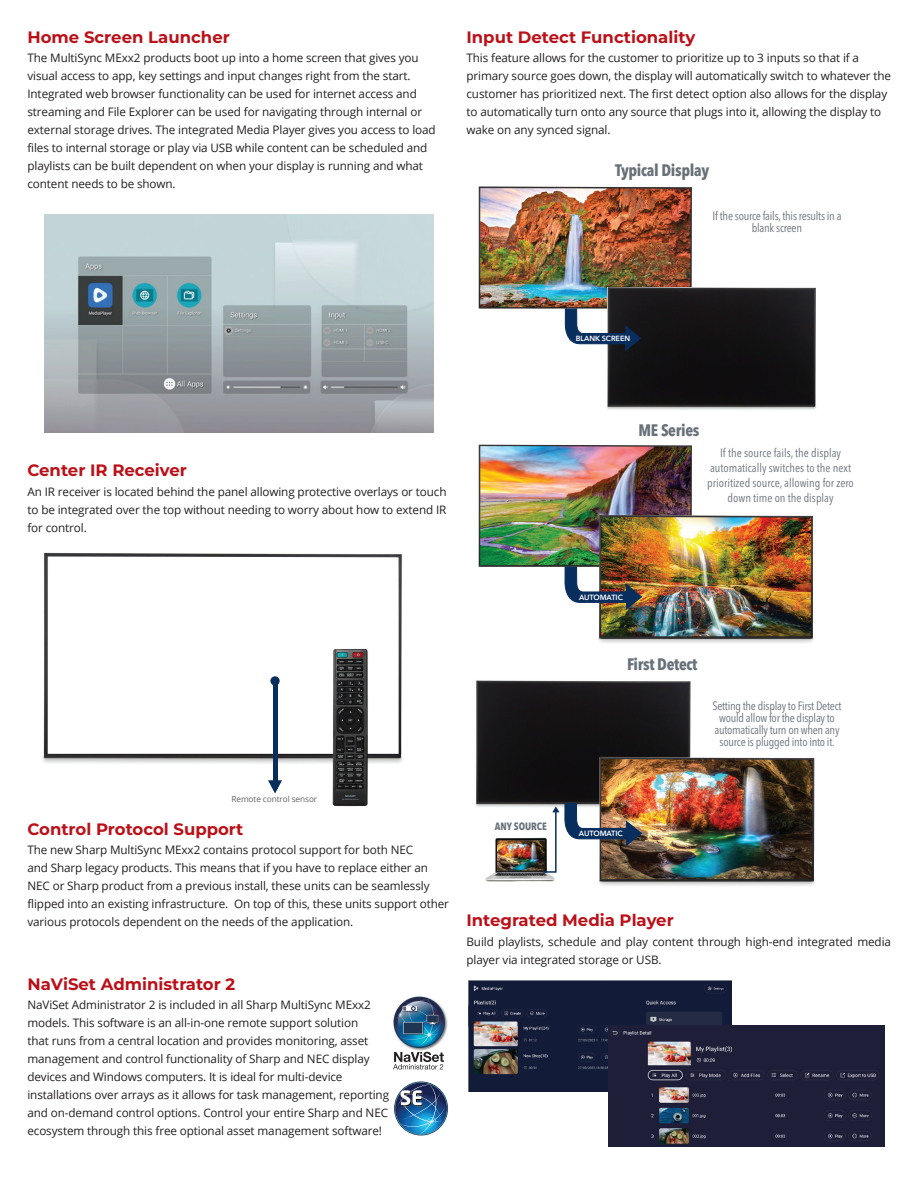
<style>
.page{position:relative;width:918px;height:1188px;background:#fff}
.page>*{position:absolute;margin:0;border:0;box-sizing:border-box;transform-origin:0 0}
.t1{font:700 16.5px "Montserrat";color:#bb1018}
.t2{font:700 condensed 16.5px "Avenir Next LT Pro";letter-spacing:-.02em;color:#687179}
.t3{font:condensed 12px/12px "Avenir Next LT Pro";letter-spacing:-.02em;color:#687179;text-align:center}
.t4{font:condensed 12px/15px "Avenir Next LT Pro";color:#687179;text-align:center}
.t5{font:11.7px/18px "Open Sans";letter-spacing:-.01em;color:#231f20}
.t6{font:700 condensed 10.5px "Avenir Next LT Pro";color:#687179}
.t7{font:8.25px "Open Sans";letter-spacing:-.01em;color:#636366}
.t8{font:600 7.5px "Avenir Next LT Pro";letter-spacing:-.01em;color:#fff}
.t9{font:600 7.35px "Avenir Next LT Pro";letter-spacing:-.01em;color:#fff}
</style>
<div class="page">
<img style="left:469px;top:980px;width:263px;height:111px">
<img style="left:608px;top:1025px;width:276px;height:121px">
<img style="left:475px;top:680px;width:216px;height:127px">
<img style="left:580px;top:746px;width:235px;height:140px">
<img style="left:485px;top:837px;width:70px;height:45px">
<img style="left:542px;top:803px;width:100px;height:70px">
<img style="left:498px;top:841px;width:46px;height:29px">
<img style="left:479px;top:445px;width:213px;height:122px">
<img style="left:568px;top:507px;width:246px;height:136px">
<img style="left:564px;top:566px;width:79px;height:44px">
<img style="left:479px;top:186px;width:213px;height:123px">
<img style="left:608px;top:288px;width:208px;height:122px">
<svg style="left:565px;top:308px;width:76px;height:43px"></svg>
<img style="left:393px;top:996px;width:55px;height:56px">
<svg style="left:393px;top:1052px;width:51px;height:18px"></svg>
<svg style="left:394px;top:1082px;width:54px;height:54px"></svg>
<img style="left:42px;top:552px;width:361px;height:255px">
<hr style="left:273px;top:683px;width:4px;height:106px;background:#082e5e">
<svg style="left:270px;top:676px;width:10px;height:10px"></svg>
<svg style="left:268px;top:780px;width:14px;height:14px"></svg>
<img style="left:45px;top:214px;width:389px;height:219px">
<h3 class="t1" style="left:27px;top:25px;width:204px">Home Screen Launcher</h3>
<p class="t5" style="left:27px;top:49px;width:410px">The MultiSync MExx2 products boot up into a home screen that gives you visual access to app, key settings and input changes right from the start.<br>Integrated web browser functionality can be used for internet access and streaming and File Explorer can be used for navigating through internal or external storage drives. The integrated Media Player gives you access to load files to internal storage or play via USB while content can be scheduled and playlists can be built dependent on when your display is running and what content needs to be shown.</p>
<h3 class="t1" style="left:466px;top:25px;width:230px">Input Detect Functionality</h3>
<p class="t5" style="left:466px;top:49px;width:426px">This feature allows for the customer to prioritize up to 3 inputs so that if a primary source goes down, the display will automatically switch to whatever the customer has prioritized next. The first detect option also allows for the display to automatically turn onto any source that plugs into it, allowing the display to wake on any synced signal.</p>
<p class="t2" style="left:615px;top:160px;width:96px">Typical Display</p>
<p class="t3" style="left:712px;top:209px;width:131px">If the source fails, this results in a blank screen</p>
<p class="t9" style="left:576px;top:334px;width:56px">BLANK SCREEN</p>
<h3 class="t1" style="left:27px;top:459px;width:161px">Center IR Receiver</h3>
<p class="t5" style="left:27px;top:482px;width:421px;text-align:justify">An IR receiver is located behind the panel allowing protective overlays or touch to be integrated over the top without needing to worry about how to extend IR for control.</p>
<p class="t2" style="left:639px;top:420px;width:62px">ME Series</p>
<p class="t4" style="left:707px;top:445px;width:148px">If the source fails, the display automatically switches to the next prioritized source, allowing for zero down time on the display</p>
<p class="t8" style="left:579px;top:593px;width:45px">AUTOMATIC</p>
<p class="t2" style="left:627px;top:654px;width:72px">First Detect</p>
<p class="t3" style="left:712px;top:699px;width:131px">Setting the display to First Detect would allow for the display to automatically turn on when any source is plugged into into it.</p>
<p class="t7" style="left:232px;top:793px;width:87px">Remote control sensor</p>
<h3 class="t1" style="left:27px;top:817px;width:218px">Control Protocol Support</h3>
<p class="t5" style="left:27px;top:840px;width:423px">The new Sharp MultiSync MExx2 contains protocol support for both NEC<br>and Sharp legacy products. This means that if you have to replace either an NEC or Sharp product from a previous install, these units can be seamlessly flipped into an existing infrastructure. On top of this, these units support other various protocols dependent on the needs of the application.</p>
<h3 class="t1" style="left:27px;top:972px;width:209px">NaViSet Administrator 2</h3>
<p class="t5" style="left:27px;top:996px;width:363px">NaViSet Administrator 2 is included in all Sharp MultiSync MExx2 models. This software is an all-in-one remote support solution<br>that runs from a central location and provides monitoring, asset management and control functionality of Sharp and NEC display devices and Windows computers. It is ideal for multi-device installations over arrays as it allows for task management, reporting and on-demand control options. Control your entire Sharp and NEC ecosystem through this free optional asset management software!</p>
<p class="t6" style="left:495px;top:820px;width:54px">ANY SOURCE</p>
<p class="t8" style="left:579px;top:829px;width:45px">AUTOMATIC</p>
<h3 class="t1" style="left:466px;top:908px;width:209px">Integrated Media Player</h3>
<p class="t5" style="left:466px;top:932px;width:426px">Build playlists, schedule and play content through high-end integrated media player via integrated storage or USB.</p>
</div>
